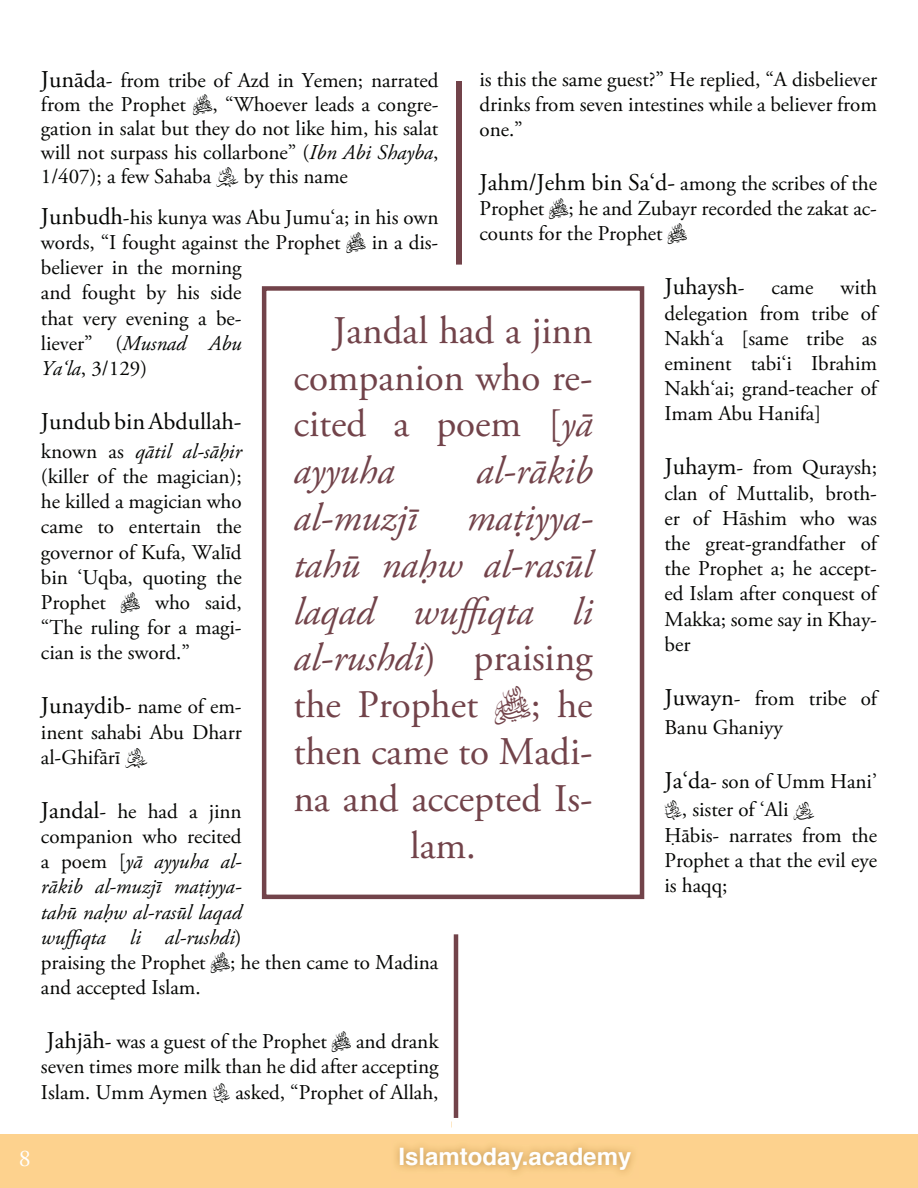
<style>
.page{position:relative;width:918px;height:1188px;background:#fff}
.page>*{position:absolute;margin:0;border:0;box-sizing:border-box;transform-origin:0 0}
.t1{font:39px/46.8px "Madania AGD";color:#72434a;text-align:justify}
.t2{font:italic 39px "Madania AGD";color:#72434a}
.t3{font:24px "Madania AGD";color:#040503}
.t4{font:700 24px "Helvetica";color:#fff}
.t5{font:24px "Madania AGD";color:#fff}
.t6{font:21px/25.2px "Madania AGD";color:#040503;text-align:justify}
.s1{font-size:24px}
.s2{font-family:"Zakariya Set"}
.s3{font-style:italic}
.s4{font-size:21px}
.s5{font-style:normal}
</style>
<div class="page">
<div style="left:0;top:1134px;width:918px;height:54px;background:#fdd28e"></div>
<img style="left:392px;top:1140px;width:247px;height:38px">
<div style="left:456px;top:81px;width:6px;height:184px;background:#72434a"></div>
<div style="left:262px;top:286px;width:382px;height:613px;border:4px solid #72434a"></div>
<hr style="left:454px;top:934px;width:4px;height:184px;background:#72434a">
<p class="t6" style="left:41px;top:68px;width:399px;line-height:24px"><span class="s1">Junóda</span>- from tribe of Azd in Yemen; narrated from the Prophet <span class="s2">A</span>, “Whoever leads a congre&shy;gation in salat but they do not like him, his salat will not surpass his collarbone” (<span class="s3">Ibn Abi Shayba</span>, 1/407); a few Sahaba <span class="s2">L</span> by this name</p>
<p class="t6" style="left:41px;top:204px;width:399px;text-align:left"><span class="s1">Junbudh</span>-his kunya was Abu Jumu‘a; in his own words, “I fought against the Prophet <span class="s2">A</span> in a dis&shy;believer in the morning<br>and fought by his side<br>that very evening a be-<br>liever” (<span class="s3">Musnad Abu<br>Ya‘la</span>, 3/129)</p>
<p class="t3" style="left:41px;top:407px;width:202px">Jundub bin Abdullah-</p>
<p class="t6" style="left:41px;top:438px;width:202px">known as <span class="s3">qótil al-sóúir </span>(killer of the magician); he killed a magician who came to entertain the governor of Kufa, Walõd bin ‘Uqba, quoting the Prophet <span class="s2">A</span> who said, “The ruling for a magi&shy;cian is the sword.”</p>
<p class="t6" style="left:41px;top:694px;width:202px"><span class="s1">Junaydib</span>- name of em&shy;inent sahabi Abu Dharr al-Ghifórõ <span class="s2">L</span></p>
<p class="t6" style="left:41px;top:798px;width:399px;text-align:left"><span class="s1">Jandal</span>- he had a jinn<br>companion who recited<br>a poem [<span class="s3">yó ayyuha al-<br>rókib al-muzjõ maøiyya-<br>tahñ naúw al-rasñl laqad<br>wuffiqta li al-rushdi</span>)<br>praising the Prophet <span class="s2">A</span>; he then came to Madina and accepted Islam.</p>
<p class="t6" style="left:41px;top:1028px;width:399px"><span class="s1">Jahjóh</span>- was a guest of the Prophet <span class="s2">A</span> and drank seven times more milk than he did after accepting Islam. Umm Aymen <span class="s2">J</span> asked, “Prophet of Allah,</p>
<p class="t6" style="left:480px;top:66px;width:399px">is this the same guest?” He replied, “A disbeliever drinks from seven intestines while a believer from one.”</p>
<p class="t6" style="left:480px;top:170px;width:399px"><span class="s1">Jahm/Jehm bin Sa‘d-</span> among the scribes of the Prophet <span class="s2">A</span>; he and Zubayr recorded the zakat ac&shy;counts for the Prophet <span class="s2">A</span></p>
<p class="t3" style="left:665px;top:272px;width:81px">Juhaysh<span class="s4">-</span></p>
<p class="t6" style="left:772px;top:275px;width:43px">came</p>
<p class="t6" style="left:665px;top:275px;width:214px;text-indent:176px">with delegation from tribe of Nakh‘a [same tribe as eminent tabi‘i Ibrahim Nakh‘ai; grand-teacher of Imam Abu Hanifa]</p>
<p class="t6" style="left:665px;top:455px;width:214px"><span class="s1">Juhaym</span>- from Quraysh; clan of Muttalib, broth&shy;er of Hóshim who was the great-grandfather of the Prophet a; he accept&shy;ed Islam after conquest of Makka; some say in Khay&shy;ber</p>
<p class="t6" style="left:665px;top:683px;width:214px;line-height:28.8px"><span class="s1">Juwayn</span>- from tribe of<br>Banu Ghaniyy</p>
<p class="t6" style="left:665px;top:766px;width:214px;line-height:28.8px"><span class="s1">Ja‘da</span>- son of Umm Hani’<br><span class="s2">J</span>, sister of ‘Ali <span class="s2">G</span></p>
<p class="t6" style="left:665px;top:822px;width:214px">ûóbis- narrates from the Prophet a that the evil eye is haqq;</p>
<h1 class="t1" style="left:293px;top:306px;width:301px;text-indent:40px">Jandal had a jinn companion who re&shy;cited a poem [<span class="s3">yó ayyuha</span></h1>
<h1 class="t2" style="left:476px;top:448px;width:118px">al-rókib</h1>
<h1 class="t2" style="left:293px;top:494px;width:125px">al-muzjõ</h1>
<h1 class="t2" style="left:467px;top:494px;width:128px">maøiyya-</h1>
<h1 class="t2" style="left:293px;top:541px;width:301px">tahñ naúw al-rasñl</h1>
<h1 class="t2" style="left:293px;top:588px;width:301px">laqad wuffiqta li</h1>
<h1 class="t2" style="left:293px;top:635px;width:301px">al-rushdi<span class="s5">) praising</span></h1>
<h1 class="t1" style="left:293px;top:680px;width:301px">the Prophet <span class="s2">A</span>; he</h1>
<h1 class="t1" style="left:293px;top:727px;width:301px">then came to Madi-</h1>
<h1 class="t1" style="left:293px;top:774px;width:301px">na and accepted Is-</h1>
<h1 class="t1" style="left:410px;top:821px;width:67px">lam.</h1>
<p class="t5" style="left:19px;top:1144px;width:13px">8</p>
<p class="t4" style="left:398px;top:1137px;width:234px">Islamtoday.academy</p>
</div>
